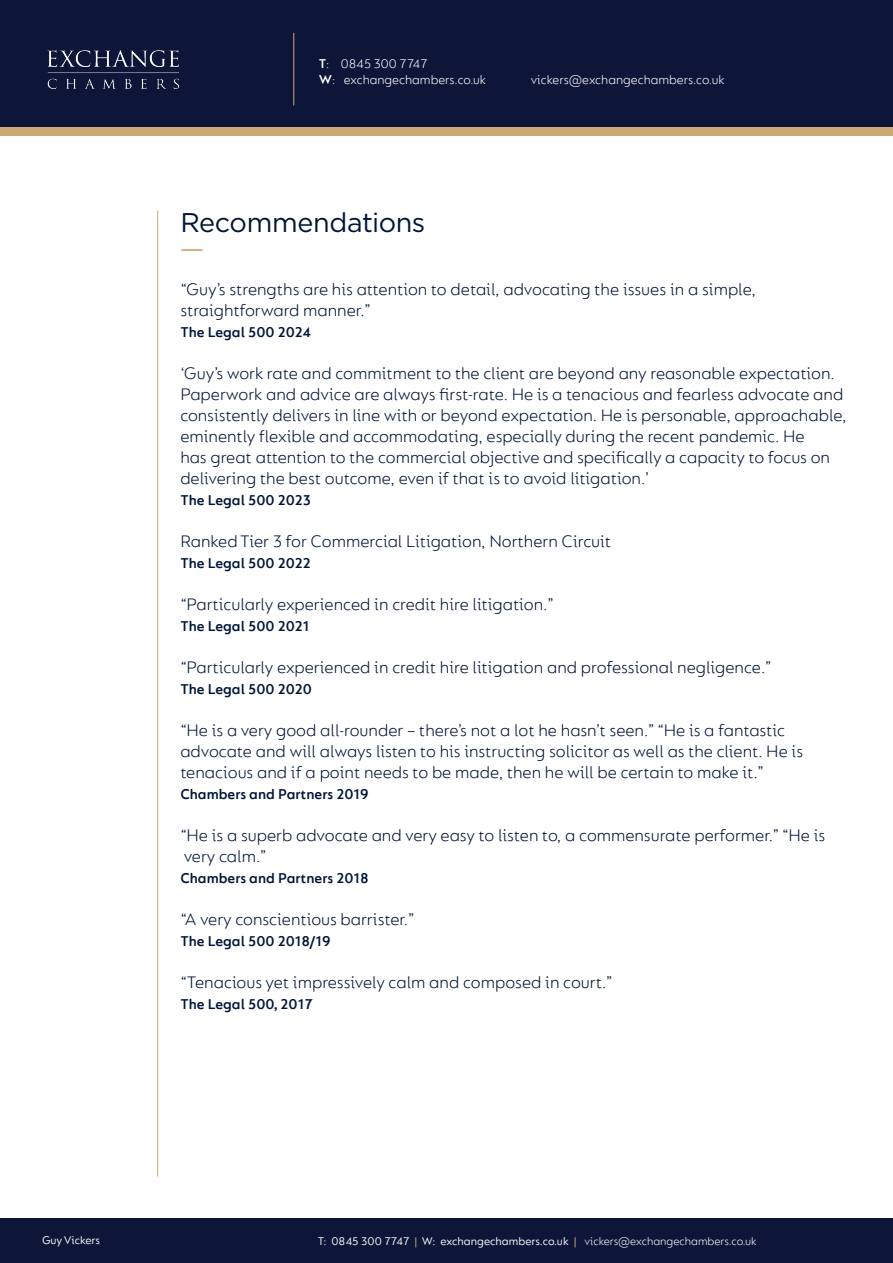
<style>
.page{position:relative;width:893px;height:1263px;background:#fff}
.page>*{position:absolute;margin:0;border:0;box-sizing:border-box;transform-origin:0 0}
.t1{font:27px "Gotham";letter-spacing:-.015em;color:#001537}
.t2{font:300 18px/21px "FS Lucas";color:#001537}
.t3{font:600 15px "FS Lucas";color:#001537}
.t4{font:300 13.5px/16.2px "FS Lucas";color:#fff}
.t5{font:12px "FS Lucas";color:#fff}
.s1{font-weight:600}
.s2{color:#cbaa76}
.s3{font-weight:300}
</style>
<div class="page">
<div style="left:0;top:64px;width:893px;height:72px;background:#cbaa76"></div>
<div style="left:0;top:0;width:893px;height:127px;background:#0d1638"></div>
<div style="left:0;top:1219px;width:893px;height:44px;background:#0d1638"></div>
<img style="left:47px;top:50px;width:132px;height:39px">
<hr style="left:293px;top:33px;width:1px;height:73px;background:#cbaa76">
<hr style="left:157px;top:211px;width:1px;height:966px;background:#cbaa76">
<hr style="left:181px;top:249px;width:21px;height:2px;background:#cbaa76">
<p class="t4" style="left:319px;top:55px;width:169px"><span class="s1">T</span>: 0845 300 7747<br><span class="s1">W</span>: exchangechambers.co.uk</p>
<p class="t4" style="left:531px;top:71px;width:195px">vickers@exchangechambers.co.uk</p>
<p class="t1" style="left:180px;top:205px;width:247px">Recommendations</p>
<p class="t2" style="left:180px;top:278px;width:577px">“Guy’s strengths are his attention to detail, advocating the issues in a simple, straightforward manner.”</p>
<p class="t3" style="left:180px;top:323px;width:132px">The Legal 500 2024</p>
<p class="t2" style="left:180px;top:362px;width:668px">‘Guy’s work rate and commitment to the client are beyond any reasonable expectation.<br>Paperwork and advice are always first-rate. He is a tenacious and fearless advocate and consistently delivers in line with or beyond expectation. He is personable, approachable, eminently flexible and accommodating, especially during the recent pandemic. He<br>has great attention to the commercial objective and specifically a capacity to focus on delivering the best outcome, even if that is to avoid litigation.’</p>
<p class="t3" style="left:180px;top:491px;width:132px">The Legal 500 2023</p>
<p class="t2" style="left:180px;top:530px;width:432px">Ranked Tier 3 for Commercial Litigation, Northern Circuit</p>
<p class="t3" style="left:180px;top:554px;width:132px">The Legal 500 2022</p>
<p class="t2" style="left:180px;top:593px;width:375px">“Particularly experienced in credit hire litigation.”</p>
<p class="t3" style="left:180px;top:617px;width:131px">The Legal 500 2021</p>
<p class="t2" style="left:180px;top:656px;width:593px">“Particularly experienced in credit hire litigation and professional negligence.”</p>
<p class="t3" style="left:180px;top:680px;width:133px">The Legal 500 2020</p>
<p class="t2" style="left:180px;top:719px;width:624px">“He is a very good all-rounder – there’s not a lot he hasn’t seen.” “He is a fantastic advocate and will always listen to his instructing solicitor as well as the client. He is tenacious and if a point needs to be made, then he will be certain to make it.”</p>
<p class="t3" style="left:180px;top:785px;width:190px">Chambers and Partners 2019</p>
<p class="t2" style="left:180px;top:824px;width:646px">“He is a superb advocate and very easy to listen to, a commensurate performer.”“He is very calm.”</p>
<p class="t3" style="left:180px;top:869px;width:190px">Chambers and Partners 2018</p>
<p class="t2" style="left:180px;top:908px;width:236px">“A very conscientious barrister.”</p>
<p class="t3" style="left:180px;top:932px;width:152px">The Legal 500 2018/19</p>
<p class="t2" style="left:180px;top:971px;width:434px">“Tenacious yet impressively calm and composed in court.”</p>
<p class="t3" style="left:180px;top:995px;width:134px">The Legal 500, 2017</p>
<p class="t5" style="left:42px;top:1233px;width:60px">Guy Vickers</p>
<p class="t5" style="left:318px;top:1235px;width:440px">T: 0845 300 7747 <span class="s2">|</span> W: exchangechambers.co.uk <span class="s2">|</span> <span class="s3">vickers@exchangechambers.co.uk</span></p>
</div>
